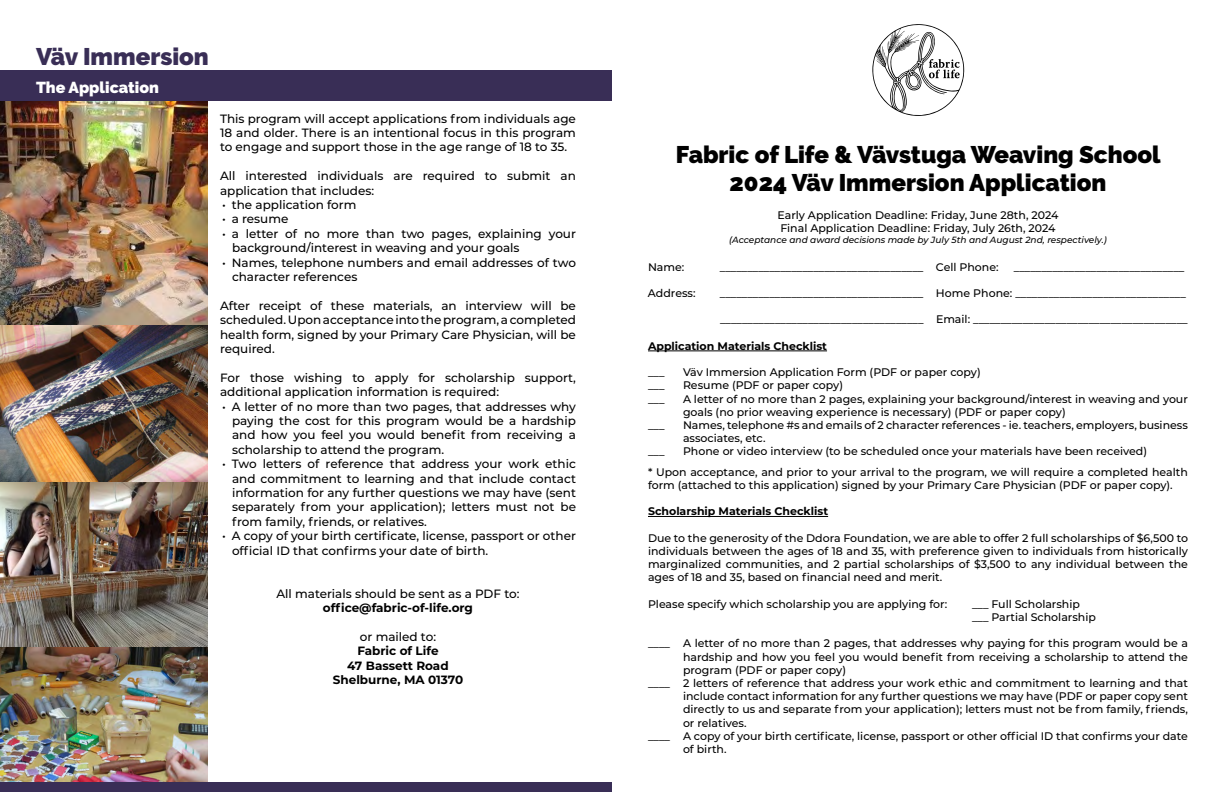
<style>
.page{position:relative;width:1224px;height:792px;background:#fff}
.page>*{position:absolute;margin:0;border:0;box-sizing:border-box;transform-origin:0 0}
.t1{font:900 24px/28.8px "Raleway";color:#000;text-align:center}
.t2{font:900 24px "Raleway";color:#392e56}
.t3{font:900 15.8px "Raleway";color:#fff}
.t4{font:500 12px/14.4px "Montserrat";color:#000}
.t5{font:700 12px/14.4px "Montserrat";color:#000;text-align:center}
.t6{font:500 11px/13.2px "Montserrat";color:#000}
.t7{font:700 11px "Montserrat";color:#000}
.t8{font:italic 500 9px "Montserrat";color:#000}
</style>
<div class="page">
<img style="left:0;top:647px;width:208px;height:135px">
<img style="left:0;top:100px;width:208px;height:226px">
<hr style="left:648px;top:351px;width:179px;height:1px;background:#000">
<hr style="left:648px;top:516px;width:180px;height:1px;background:#000">
<img style="left:0;top:482px;width:208px;height:165px">
<div style="left:0;top:70px;width:612px;height:30px;background:#392e56"></div>
<img style="left:0;top:326px;width:208px;height:156px">
<div style="left:0;top:782px;width:612px;height:10px;background:#392e56"></div>
<svg style="left:872px;top:24px;width:93px;height:92px"></svg>
<h1 class="t2" style="left:36px;top:43px;width:174px">Väv Immersion</h1>
<h2 class="t3" style="left:36px;top:78px;width:125px">The Application</h2>
<p class="t4" style="left:220px;top:111px;width:358px;text-align:justify">This program will accept applications from individuals age 18 and older. There is an intentional focus in this program to engage and support those in the age range of 18 to 35.</p>
<p class="t4" style="left:220px;top:168px;width:357px">All interested individuals are required to submit an application that includes:</p>
<p class="t4" style="left:222px;top:197px;width:136px">• the application form</p>
<p class="t4" style="left:222px;top:211px;width:68px">• a resume</p>
<p class="t4" style="left:232px;top:226px;width:346px;text-indent:-10px">• a letter of no more than two pages, explaining your background/interest in weaving and your goals</p>
<p class="t4" style="left:232px;top:255px;width:346px;text-indent:-10px">• Names, telephone numbers and email addresses of two character references</p>
<p class="t4" style="left:220px;top:298px;width:357px;text-align:justify">After receipt of these materials, an interview will be scheduled. Upon acceptance into the program, a completed health form, signed by your Primary Care Physician, will be required.</p>
<p class="t4" style="left:220px;top:370px;width:357px">For those wishing to apply for scholarship support, additional application information is required:</p>
<p class="t4" style="left:232px;top:399px;width:345px;text-align:justify;text-indent:-10px">• A letter of no more than two pages, that addresses why paying the cost for this program would be a hardship and how you feel you would benefit from receiving a scholarship to attend the program.</p>
<p class="t4" style="left:232px;top:456px;width:346px;text-align:justify;text-indent:-10px">• Two letters of reference that address your work ethic and commitment to learning and that include contact information for any further questions we may have (sent separately from your application); letters must not be from family, friends, or relatives.</p>
<p class="t4" style="left:232px;top:528px;width:346px;text-indent:-10px">• A copy of your birth certificate, license, passport or other official ID that confirms your date of birth.</p>
<p class="t4" style="left:276px;top:586px;width:245px">All materials should be sent as a PDF to:</p>
<p class="t5" style="left:323px;top:600px;width:152px">office@fabric-of-life.org</p>
<p class="t4" style="left:360px;top:629px;width:78px">or mailed to:</p>
<p class="t5" style="left:333px;top:643px;width:132px">Fabric of Life<br>47 Bassett Road<br>Shelburne, MA 01370</p>
<h1 class="t1" style="left:676px;top:140px;width:486px">Fabric of Life &amp; Vävstuga Weaving School<br>2024 Väv Immersion Application</h1>
<p class="t6" style="left:777px;top:208px;width:283px">Early Application Deadline: Friday, June 28th, 2024<br>Final Application Deadline: Friday, July 26th, 2024</p>
<p class="t8" style="left:729px;top:233px;width:379px">(Acceptance and award decisions made by July 5th and August 2nd, respectively.)</p>
<p class="t6" style="left:648px;top:260px;width:38px">Name:</p>
<p class="t6" style="left:720px;top:260px;width:280px">_____________________________________ Cell Phone:</p>
<p class="t6" style="left:1014px;top:260px;width:172px">_______________________________</p>
<p class="t6" style="left:648px;top:286px;width:49px">Address:</p>
<p class="t6" style="left:720px;top:286px;width:467px">_____________________________________ Home Phone: _______________________________</p>
<p class="t6" style="left:720px;top:312px;width:469px">_____________________________________ Email: _______________________________________</p>
<p class="t7" style="left:648px;top:338px;width:181px">Application Materials Checklist</p>
<p class="t6" style="left:648px;top:365px;width:18px">___</p>
<p class="t6" style="left:683px;top:365px;width:299px">Väv Immersion Application Form (PDF or paper copy)</p>
<p class="t6" style="left:648px;top:378px;width:18px">___</p>
<p class="t6" style="left:683px;top:378px;width:162px">Resume (PDF or paper copy)</p>
<p class="t6" style="left:648px;top:392px;width:18px">___</p>
<p class="t6" style="left:683px;top:392px;width:506px">A letter of no more than 2 pages, explaining your background/interest in weaving and your goals (no prior weaving experience is necessary) (PDF or paper copy)</p>
<p class="t6" style="left:648px;top:418px;width:18px">___</p>
<p class="t6" style="left:683px;top:418px;width:506px">Names, telephone #s and emails of 2 character references - ie. teachers, employers, business associates, etc.</p>
<p class="t6" style="left:648px;top:444px;width:18px">___</p>
<p class="t6" style="left:648px;top:441px;width:542px;line-height:20.4px;text-align:center">Phone or video interview (to be scheduled once your materials have been received)<br>* Upon acceptance, and prior to your arrival to the program, we will require a completed health</p>
<p class="t6" style="left:648px;top:478px;width:526px">form (attached to this application) signed by your Primary Care Physician (PDF or paper copy).</p>
<p class="t7" style="left:648px;top:504px;width:182px">Scholarship Materials Checklist</p>
<p class="t6" style="left:648px;top:531px;width:542px;text-align:justify">Due to the generosity of the Ddora Foundation, we are able to offer 2 full scholarships of $6,500 to individuals between the ages of 18 and 35, with preference given to individuals from historically marginalized communities, and 2 partial scholarships of $3,500 to any individual between the ages of 18 and 35, based on financial need and merit.</p>
<p class="t6" style="left:648px;top:597px;width:301px">Please specify which scholarship you are applying for:</p>
<p class="t6" style="left:972px;top:597px;width:125px">___ Full Scholarship ___ Partial Scholarship</p>
<p class="t6" style="left:648px;top:636px;width:542px">____ A letter of no more than 2 pages, that addresses why paying for this program would be a</p>
<p class="t6" style="left:683px;top:650px;width:506px">hardship and how you feel you would benefit from receiving a scholarship to attend the</p>
<p class="t6" style="left:683px;top:663px;width:165px">program (PDF or paper copy)</p>
<p class="t6" style="left:648px;top:676px;width:542px">____ 2 letters of reference that address your work ethic and commitment to learning and that</p>
<p class="t6" style="left:683px;top:689px;width:507px">include contact information for any further questions we may have (PDF or paper copy sent</p>
<p class="t6" style="left:683px;top:702px;width:506px">directly to us and separate from your application); letters must not be from family, friends,</p>
<p class="t6" style="left:683px;top:716px;width:65px">or relatives.</p>
<p class="t6" style="left:648px;top:729px;width:541px">____ A copy of your birth certificate, license, passport or other official ID that confirms your date</p>
<p class="t6" style="left:683px;top:742px;width:45px">of birth.</p>
</div>
